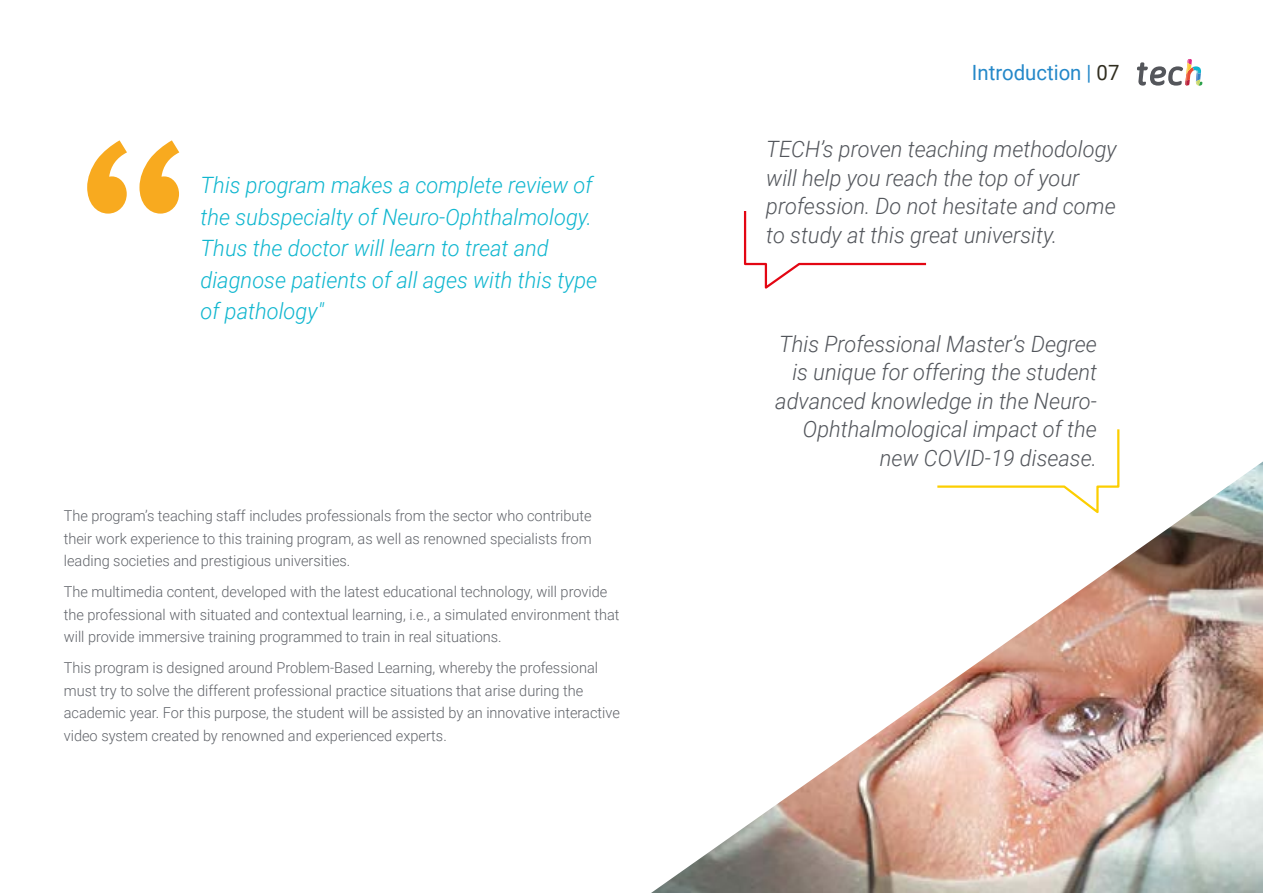
<style>
.page{position:relative;width:1263px;height:893px;background:#fff}
.page>*{position:absolute;margin:0;border:0;box-sizing:border-box;transform-origin:0 0}
.t1{font:italic 300 22.5px/28.5px "Roboto";color:#52555b;text-align:right}
.t2{font:italic 300 22.5px/31.5px "Roboto";color:#0fb6cf}
.t3{font:21px "Roboto";color:#2488c9}
.t4{font:300 15px/22.5px "Roboto";color:#61646a}
.s1{color:#312e20}
</style>
<div class="page">
<svg style="left:87px;top:140px;width:92px;height:74px"></svg>
<svg style="left:1117px;top:429px;width:3px;height:32px"></svg>
<svg style="left:743px;top:211px;width:184px;height:78px"></svg>
<svg style="left:1137px;top:59px;width:65px;height:27px"></svg>
<img style="left:651px;top:461px;width:612px;height:432px">
<h1 class="t2" style="left:201px;top:169px;width:398px">This program makes a complete review of the subspecialty of Neuro-Ophthalmology.<br>Thus the doctor will learn to treat and diagnose patients of all ages with this type of pathology"</h1>
<p class="t4" style="left:64px;top:504px;width:529px;text-align:justify">The program’s teaching staff includes professionals from the sector who contribute their work experience to this training program, as well as renowned specialists from leading societies and prestigious universities.</p>
<p class="t4" style="left:64px;top:580px;width:557px">The multimedia content, developed with the latest educational technology, will provide the professional with situated and contextual learning, i.e., a simulated environment that will provide immersive training programmed to train in real situations.</p>
<p class="t4" style="left:64px;top:656px;width:558px">This program is designed around Problem-Based Learning, whereby the professional must try to solve the different professional practice situations that arise during the academic year. For this purpose, the student will be assisted by an innovative interactive video system created by renowned and experienced experts.</p>
<h2 class="t3" style="left:972px;top:57px;width:149px">Introduction | <span class="s1">07</span></h2>
<h1 class="t1" style="left:766px;top:134px;width:352px;text-align:left">TECH’s proven teaching methodology will help you reach the top of your profession. Do not hesitate and come to study at this great university.</h1>
<h1 class="t1" style="left:775px;top:328px;width:323px">This Professional Master’s Degree is unique for offering the student advanced knowledge in the Neuro-<br>Ophthalmological impact of the new COVID-19 disease.</h1>
</div>
